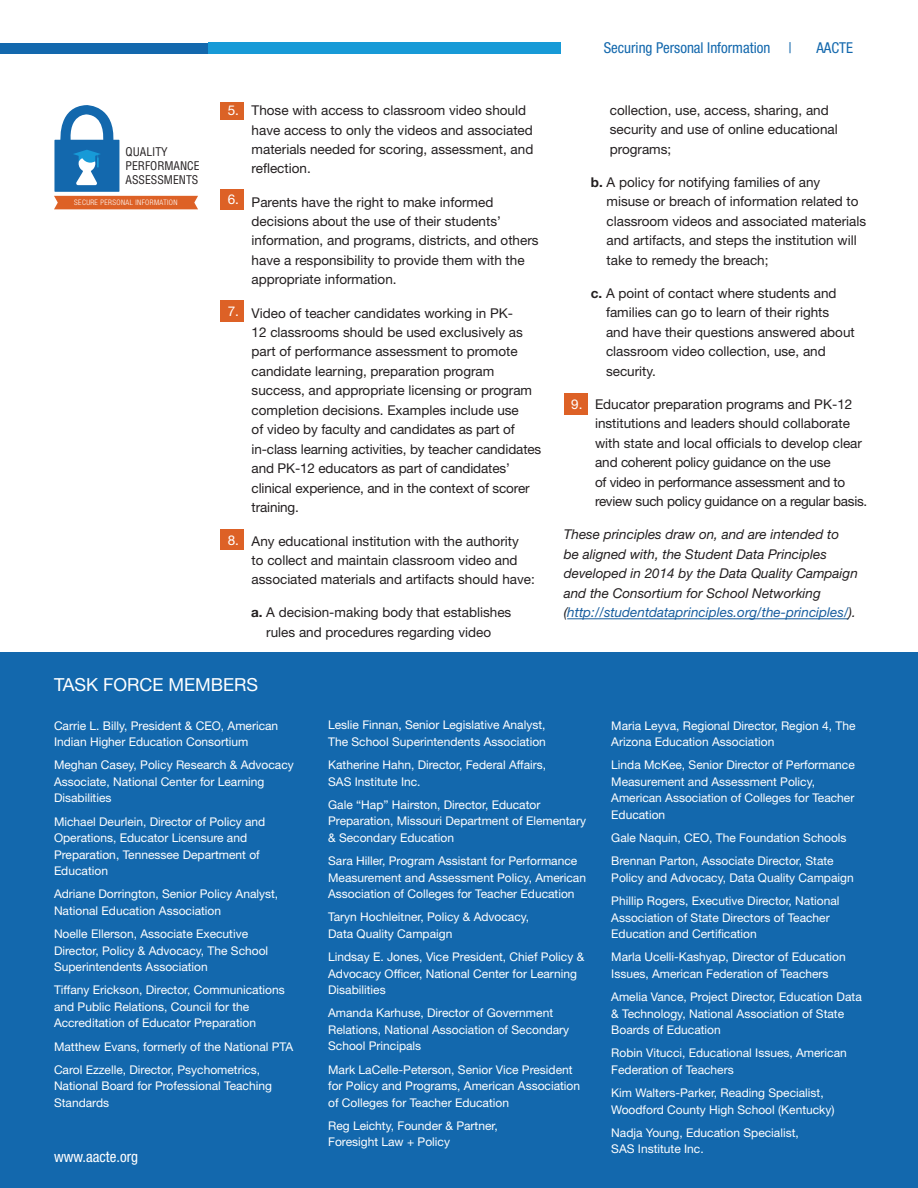
<style>
.page{position:relative;width:918px;height:1188px;background:#fff}
.page>*{position:absolute;margin:0;border:0;box-sizing:border-box;transform-origin:0 0}
.t1{font:18px "Helvetica Neue LT Std";color:#fff}
.t2{font:condensed 15px "Helvetica Neue LT Std";color:#1368ad}
.t3{font:condensed 15px "Helvetica Neue LT Std";color:#fff}
.t4{font:13.5px/19.5px "Helvetica Neue LT Std";color:#231f20}
.t5{font:italic 13.5px/19.5px "Helvetica Neue LT Std";color:#231f20}
.t6{font:12px/16.5px "Helvetica Neue LT Std";color:#fff}
.t7{font:condensed 11.7px/14px "Helvetica";color:#231f20}
.t8{font:300 condensed 7.5px "Helvetica Neue LT Std";letter-spacing:.05em;color:#fff}
.s1{color:#fff}
.s2{font-weight:700}
.s3{color:#175d9e}
</style>
<div class="page">
<div style="left:220px;top:102px;width:24px;height:18px;background:#db6226"></div>
<div style="left:220px;top:189px;width:24px;height:21px;background:#dd6126"></div>
<div style="left:220px;top:300px;width:24px;height:22px;background:#dd6126"></div>
<div style="left:220px;top:529px;width:24px;height:21px;background:#dd6126"></div>
<hr style="left:567px;top:618px;width:282px;height:1px;background:#175d9e">
<div style="left:564px;top:393px;width:24px;height:22px;background:#dd6126"></div>
<div style="left:54px;top:140px;width:65px;height:52px;background:#1368ad"></div>
<svg style="left:59px;top:105px;width:57px;height:35px"></svg>
<div style="left:54px;top:196px;width:144px;height:13px;background:#dd6126"></div>
<svg style="left:74px;top:150px;width:26px;height:35px"></svg>
<div style="left:0;top:652px;width:918px;height:536px;background:#1368ad"></div>
<div style="left:0;top:43px;width:546px;height:11px;background:#1368ad"></div>
<div style="left:208px;top:43px;width:353px;height:11px;background:#179ad7"></div>
<p class="t7" style="left:126px;top:144px;width:75px">QUALITY<br>PERFORMANCE<br>ASSESSMENTS</p>
<p class="t8" style="left:74px;top:198px;width:105px">SECURE PERSONAL INFORMATION</p>
<p class="t4" style="left:252px;top:100px;width:283px;text-indent:-24px"><span class="s1">5.</span> Those with access to classroom video should have access to only the videos and associated materials needed for scoring, assessment, and reflection.</p>
<p class="t4" style="left:252px;top:192px;width:289px;text-indent:-24px"><sup>6.</sup> Parents have the right to make informed decisions about the use of their students’ information, and programs, districts, and others have a responsibility to provide them with the appropriate information.</p>
<p class="t4" style="left:252px;top:303px;width:291px;text-indent:-24px"><span class="s1">7.</span> Video of teacher candidates working in PK-<br>12 classrooms should be used exclusively as part of performance assessment to promote candidate learning, preparation program success, and appropriate licensing or program completion decisions. Examples include use<br>of video by faculty and candidates as part of in-class learning activities, by teacher candidates and PK-12 educators as part of candidates’ clinical experience, and in the context of scorer training.</p>
<p class="t4" style="left:252px;top:531px;width:285px;text-indent:-24px"><span class="s1">8.</span> Any educational institution with the authority<br>to collect and maintain classroom video and associated materials and artifacts should have:</p>
<p class="t4" style="left:251px;top:603px;width:262px;text-align:center"><span class="s2">a.</span> A decision-making body that establishes rules and procedures regarding video</p>
<p class="t2" style="left:604px;top:40px;width:190px">Securing Personal Information |</p>
<p class="t2" style="left:816px;top:40px;width:38px">AACTE</p>
<p class="t4" style="left:610px;top:100px;width:230px">collection, use, access, sharing, and security and use of online educational programs;</p>
<p class="t4" style="left:607px;top:172px;width:261px;text-indent:-16px"><span class="s2">b.</span> A policy for notifying families of any misuse or breach of information related to classroom videos and associated materials and artifacts, and steps the institution will take to remedy the breach;</p>
<p class="t4" style="left:606px;top:283px;width:250px;text-indent:-15px"><span class="s2">c.</span> A point of contact where students and families can go to learn of their rights and have their questions answered about classroom video collection, use, and security.</p>
<p class="t4" style="left:595px;top:394px;width:274px;text-indent:-24px"><span class="s1">9.</span> Educator preparation programs and PK-12 institutions and leaders should collaborate with state and local officials to develop clear and coherent policy guidance on the use<br>of video in performance assessment and to review such policy guidance on a regular basis.</p>
<p class="t5" style="left:564px;top:525px;width:296px">These principles draw on, and are intended to<br>be aligned with, the Student Data Principles developed in 2014 by the Data Quality Campaign and the Consortium for School Networking (<span class="s3">http://studentdataprinciples.org/the-principles/</span>).</p>
<h1 class="t1" style="left:54px;top:674px;width:206px">TASK FORCE MEMBERS</h1>
<p class="t6" style="left:54px;top:717px;width:226px">Carrie L. Billy, President &amp; CEO, American<br>Indian Higher Education Consortium</p>
<p class="t6" style="left:54px;top:757px;width:241px">Meghan Casey, Policy Research &amp; Advocacy<br>Associate, National Center for Learning<br>Disabilities</p>
<p class="t6" style="left:54px;top:813px;width:213px">Michael Deurlein, Director of Policy and<br>Operations, Educator Licensure and<br>Preparation, Tennessee Department of<br>Education</p>
<p class="t6" style="left:54px;top:886px;width:226px">Adriane Dorrington, Senior Policy Analyst,<br>National Education Association</p>
<p class="t6" style="left:54px;top:925px;width:216px">Noelle Ellerson, Associate Executive<br>Director, Policy &amp; Advocacy, The School<br>Superintendents Association</p>
<p class="t6" style="left:54px;top:982px;width:232px">Tiffany Erickson, Director, Communications and Public Relations, Council for the<br>Accreditation of Educator Preparation</p>
<p class="t6" style="left:54px;top:1034px;width:241px;line-height:23.2px">Matthew Evans, formerly of the National PTA<br>Carol Ezzelle, Director, Psychometrics,</p>
<p class="t6" style="left:54px;top:1078px;width:220px">National Board for Professional Teaching<br>Standards</p>
<p class="t3" style="left:54px;top:1148px;width:86px">www.aacte.org</p>
<p class="t6" style="left:328px;top:717px;width:219px">Leslie Finnan, Senior Legislative Analyst,<br>The School Superintendents Association</p>
<p class="t6" style="left:328px;top:757px;width:220px">Katherine Hahn, Director, Federal Affairs,<br>SAS Institute Inc.</p>
<p class="t6" style="left:328px;top:796px;width:259px">Gale “Hap” Hairston, Director, Educator<br>Preparation, Missouri Department of Elementary &amp; Secondary Education</p>
<p class="t6" style="left:328px;top:853px;width:259px">Sara Hiller, Program Assistant for Performance<br>Measurement and Assessment Policy, American<br>Association of Colleges for Teacher Education</p>
<p class="t6" style="left:328px;top:909px;width:203px">Taryn Hochleitner, Policy &amp; Advocacy,<br>Data Quality Campaign</p>
<p class="t6" style="left:328px;top:949px;width:258px">Lindsay E. Jones, Vice President, Chief Policy &amp;<br>Advocacy Officer, National Center for Learning<br>Disabilities</p>
<p class="t6" style="left:328px;top:1005px;width:243px">Amanda Karhuse, Director of Government<br>Relations, National Association of Secondary<br>School Principals</p>
<p class="t6" style="left:328px;top:1061px;width:254px">Mark LaCelle-Peterson, Senior Vice President for Policy and Programs, American Association of Colleges for Teacher Education</p>
<p class="t6" style="left:328px;top:1117px;width:171px">Reg Leichty, Founder &amp; Partner,<br>Foresight Law + Policy</p>
<p class="t6" style="left:611px;top:717px;width:246px">Maria Leyva, Regional Director, Region 4, The<br>Arizona Education Association</p>
<p class="t6" style="left:611px;top:757px;width:245px">Linda McKee, Senior Director of Performance Measurement and Assessment Policy, American Association of Colleges for Teacher Education</p>
<p class="t6" style="left:611px;top:826px;width:237px;line-height:23.2px">Gale Naquin, CEO, The Foundation Schools<br>Brennan Parton, Associate Director, State</p>
<p class="t6" style="left:611px;top:866px;width:244px;line-height:23.2px">Policy and Advocacy, Data Quality Campaign<br>Phillip Rogers, Executive Director, National</p>
<p class="t6" style="left:611px;top:909px;width:220px">Association of State Directors of Teacher<br>Education and Certification</p>
<p class="t6" style="left:611px;top:949px;width:236px">Marla Ucelli-Kashyap, Director of Education<br>Issues, American Federation of Teachers</p>
<p class="t6" style="left:611px;top:988px;width:252px">Amelia Vance, Project Director, Education Data &amp; Technology, National Association of State<br>Boards of Education</p>
<p class="t6" style="left:611px;top:1045px;width:237px">Robin Vitucci, Educational Issues, American<br>Federation of Teachers</p>
<p class="t6" style="left:611px;top:1084px;width:225px">Kim Walters-Parker, Reading Specialist,<br>Woodford County High School (Kentucky)</p>
<p class="t6" style="left:611px;top:1124px;width:189px">Nadja Young, Education Specialist,<br>SAS Institute Inc.</p>
</div>
